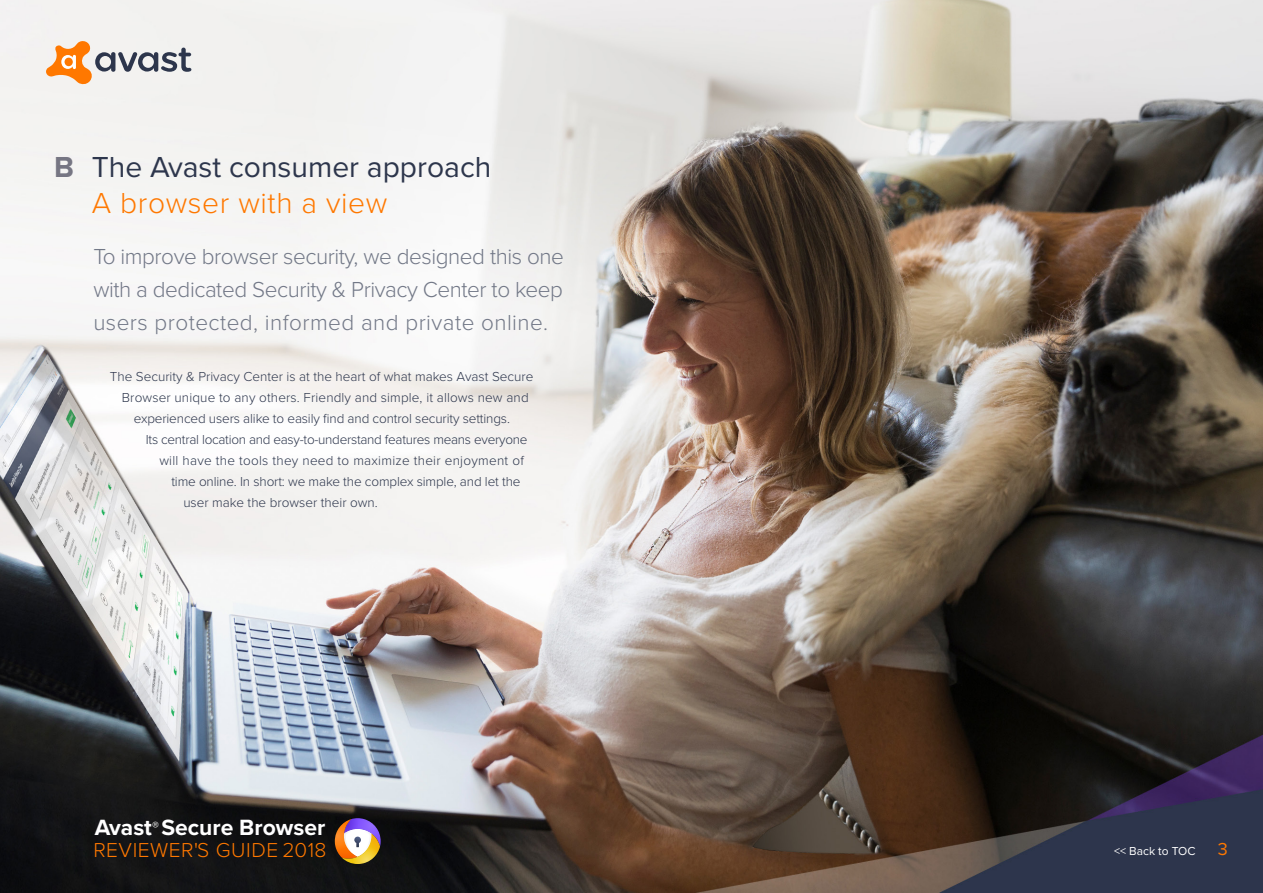
<style>
.page{position:relative;width:1263px;height:893px;background:#fff}
.page>*{position:absolute;margin:0;border:0;box-sizing:border-box;transform-origin:0 0}
.Front_-_Product_Titl{font:30px "Proxima Nova";color:#2d364c}
.Front_-_Product_Titl-2{font:300 30px "Proxima Nova";letter-spacing:.02em;color:#ff7800}
.Front_-_Product_Titl-3{font:700 30px "Proxima Nova";color:#767683}
.t1{font:700 22.95px "Proxima Nova";color:#fff}
.Front_-__Be_Yourself{font:300 22.5px "Proxima Nova";letter-spacing:-.02em;color:#727887}
.Front_-__Be_Yourself-2{font:300 22.5px "Proxima Nova";letter-spacing:.02em;color:#727887}
.t2{font:300 20.85px "Proxima Nova";letter-spacing:.025em;color:#ff7800}
.t3{font:18px "Proxima Nova";color:#ff7800}
.Front_-__Be_Yourself-3{font:300 13.5px "Proxima Nova";color:#2d364c}
.Front_-__Be_Yourself-4{font:300 13.5px "Proxima Nova";letter-spacing:-.02em;color:#2d364c}
.Front_-__Be_Yourself-5{font:300 13.5px "Proxima Nova";letter-spacing:.02em;color:#2d364c}
.t4{font:12px "Proxima Nova";color:#fff}
</style>
<div class="page">
<img style="left:0;top:0;width:1263px;height:893px">
<svg style="left:334px;top:818px;width:47px;height:46px"></svg>
<svg style="left:46px;top:41px;width:145px;height:44px"></svg>
<p class="Front_-_Product_Titl-3" style="left:54px;top:144px;width:21px">B</p>
<p class="Front_-_Product_Titl" style="left:92px;top:144px;width:401px">The Avast consumer approach</p>
<p class="Front_-_Product_Titl-2" style="left:92px;top:180px;width:297px">A browser with a view</p>
<p class="Front_-__Be_Yourself" style="left:93px;top:239px;width:472px">To improve browser security, we designed this one</p>
<p class="Front_-__Be_Yourself" style="left:93px;top:272px;width:471px">with a dedicated Security &amp; Privacy Center to keep</p>
<p class="Front_-__Be_Yourself-2" style="left:93px;top:305px;width:456px">users protected, informed and private online.</p>
<p class="Front_-__Be_Yourself-3" style="left:110px;top:366px;width:425px">The Security &amp; Privacy Center is at the heart of what makes Avast Secure</p>
<p class="Front_-__Be_Yourself-3" style="left:122px;top:387px;width:408px">Browser unique to any others. Friendly and simple, it allows new and</p>
<p class="Front_-__Be_Yourself-3" style="left:134px;top:408px;width:378px">experienced users alike to easily find and control security settings.</p>
<p class="Front_-__Be_Yourself-4" style="left:146px;top:429px;width:383px">Its central location and easy-to-understand features means everyone</p>
<p class="Front_-__Be_Yourself-5" style="left:159px;top:450px;width:366px">will have the tools they need to maximize their enjoyment of</p>
<p class="Front_-__Be_Yourself-3" style="left:171px;top:471px;width:351px">time online. In short: we make the complex simple, and let the</p>
<p class="Front_-__Be_Yourself-3" style="left:183px;top:492px;width:196px">user make the browser their own.</p>
<h2 class="t1" style="left:95px;top:810px;width:232px">Avast<sup>®</sup> Secure Browser</h2>
<h3 class="t2" style="left:93px;top:835px;width:235px">REVIEWER'S GUIDE 2018</h3>
<h3 class="t3" style="left:1218px;top:836px;width:12px">3</h3>
<p class="t4" style="left:1114px;top:842px;width:83px">&lt;&lt; Back to TOC</p>
</div>
